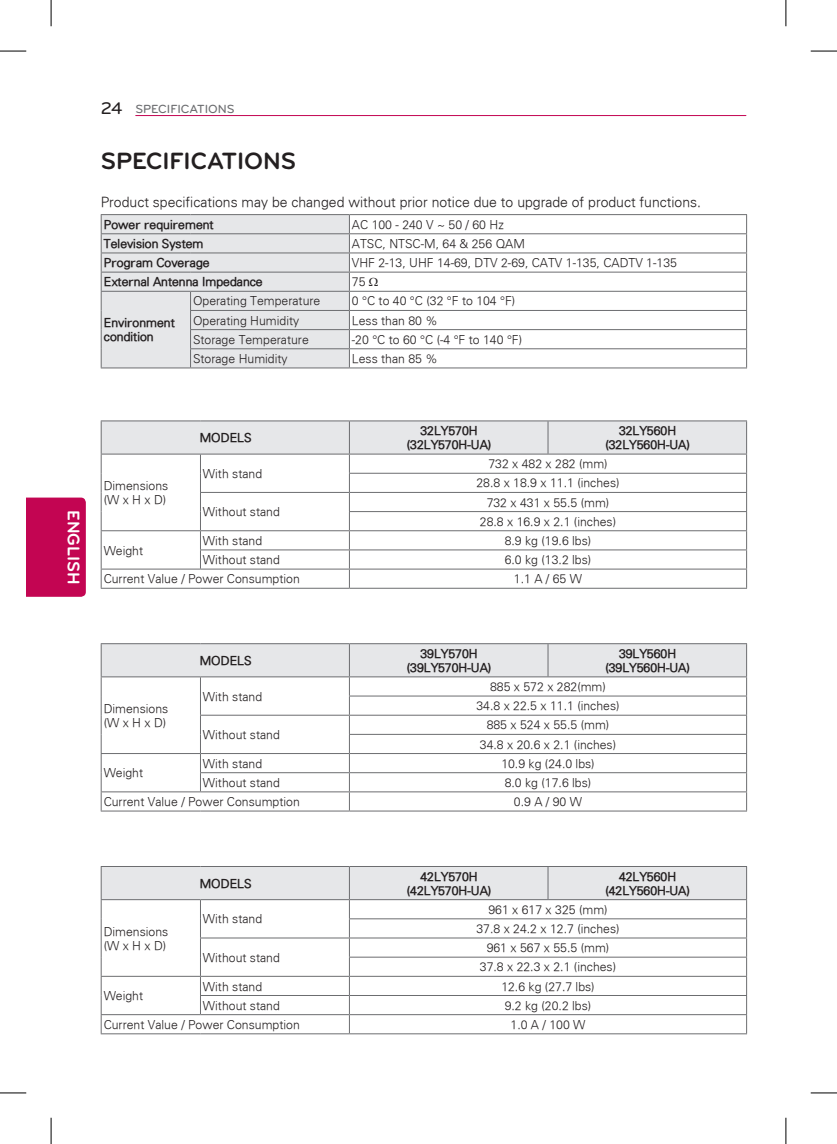
<style>
.page{position:relative;width:837px;height:1144px;background:#fff}
.page>*{position:absolute;margin:0;border:0;box-sizing:border-box;transform-origin:0 0}
.t1{font:700 24.5px "Bryant LG";color:#231f20}
.t2{font:700 17.5px "Bryant LG";color:#fff}
.t3{font:500 17.5px "Bryant LG";color:#231f20}
.t4{font:300 14px "Univers";color:#231f20}
.t5{font:300 12.25px/19.1px "Univers";color:#231f20;text-align:center}
.t6{font:300 12.25px/14px "Univers";color:#231f20;text-align:center}
.t7{font:500 12.25px "Bryant LG";color:#6c6d70}
</style>
<div class="page">
<hr style="left:136px;top:115px;width:609px;height:1px;background:#c30552">
<div style="left:26px;top:498px;width:60px;height:99px;background:#c30552"></div>
<hr style="left:349px;top:233px;width:397px;height:1px;background:#6c6d70">
<hr style="left:349px;top:252px;width:397px;height:1px;background:#6c6d70">
<hr style="left:349px;top:272px;width:397px;height:1px;background:#6c6d70">
<hr style="left:349px;top:291px;width:397px;height:1px;background:#6c6d70">
<hr style="left:349px;top:310px;width:397px;height:1px;background:#6c6d70">
<hr style="left:349px;top:329px;width:397px;height:1px;background:#6c6d70">
<hr style="left:349px;top:348px;width:397px;height:1px;background:#6c6d70">
<hr style="left:101px;top:214px;width:89px;height:1px;background:#6c6d70">
<hr style="left:190px;top:214px;width:159px;height:1px;background:#6c6d70">
<hr style="left:349px;top:214px;width:397px;height:1px;background:#6c6d70">
<svg style="left:101px;top:215px;width:249px;height:153px;background:#dfe0e2"></svg>
<svg style="left:746px;top:215px;width:1px;height:152px"></svg>
<hr style="left:349px;top:367px;width:397px;height:1px;background:#6c6d70">
<hr style="left:101px;top:420px;width:99px;height:1px;background:#6c6d70">
<hr style="left:200px;top:420px;width:149px;height:1px;background:#6c6d70">
<hr style="left:349px;top:588px;width:199px;height:1px;background:#6c6d70">
<hr style="left:548px;top:588px;width:198px;height:1px;background:#6c6d70">
<hr style="left:349px;top:420px;width:199px;height:1px;background:#6c6d70">
<hr style="left:548px;top:420px;width:198px;height:1px;background:#6c6d70">
<hr style="left:101px;top:588px;width:99px;height:1px;background:#6c6d70">
<hr style="left:200px;top:588px;width:149px;height:1px;background:#6c6d70">
<svg style="left:101px;top:421px;width:646px;height:167px"></svg>
<hr style="left:349px;top:454px;width:199px;height:1px;background:#6c6d70">
<hr style="left:548px;top:454px;width:198px;height:1px;background:#6c6d70">
<hr style="left:101px;top:810px;width:99px;height:1px;background:#6c6d70">
<hr style="left:200px;top:810px;width:149px;height:1px;background:#6c6d70">
<hr style="left:349px;top:810px;width:199px;height:1px;background:#6c6d70">
<hr style="left:548px;top:810px;width:198px;height:1px;background:#6c6d70">
<hr style="left:101px;top:643px;width:99px;height:1px;background:#6c6d70">
<hr style="left:200px;top:643px;width:149px;height:1px;background:#6c6d70">
<hr style="left:349px;top:643px;width:199px;height:1px;background:#6c6d70">
<hr style="left:548px;top:643px;width:198px;height:1px;background:#6c6d70">
<svg style="left:101px;top:644px;width:646px;height:166px"></svg>
<hr style="left:200px;top:753px;width:149px;height:1px;background:#6c6d70">
<hr style="left:349px;top:1033px;width:199px;height:1px;background:#6c6d70">
<hr style="left:548px;top:1033px;width:198px;height:1px;background:#6c6d70">
<svg style="left:101px;top:866px;width:646px;height:167px"></svg>
<hr style="left:101px;top:1033px;width:99px;height:1px;background:#6c6d70">
<hr style="left:200px;top:1033px;width:149px;height:1px;background:#6c6d70">
<svg style="left:0;top:51px;width:26px;height:1px"></svg>
<svg style="left:810px;top:51px;width:26px;height:1px"></svg>
<svg style="left:0;top:1092px;width:26px;height:1px"></svg>
<svg style="left:810px;top:1092px;width:26px;height:1px"></svg>
<svg style="left:51px;top:0;width:1px;height:26px"></svg>
<svg style="left:51px;top:1118px;width:1px;height:26px"></svg>
<svg style="left:785px;top:0;width:1px;height:26px"></svg>
<svg style="left:785px;top:1118px;width:1px;height:26px"></svg>
<h2 class="t3" style="left:101px;top:97px;width:23px">24</h2>
<p class="t7" style="left:135px;top:101px;width:101px">SPECIFICATIONS</p>
<h1 class="t1" style="left:101px;top:145px;width:197px">SPECIFICATIONS</h1>
<p class="t4" style="left:101px;top:193px;width:601px">Product specifications may be changed without prior notice due to upgrade of product functions.</p>
<p class="t6" style="left:104px;top:217px;width:111px">Power requirement</p>
<p class="t5" style="left:352px;top:215px;width:153px">AC 100 - 240 V ~ 50 / 60 Hz</p>
<p class="t6" style="left:104px;top:236px;width:101px">Television System</p>
<p class="t5" style="left:352px;top:234px;width:174px">ATSC, NTSC-M, 64 &amp; 256 QAM</p>
<p class="t6" style="left:104px;top:255px;width:107px">Program Coverage</p>
<p class="t5" style="left:352px;top:253px;width:326px">VHF 2-13, UHF 14-69, DTV 2-69, CATV 1-135, CADTV 1-135</p>
<p class="t6" style="left:104px;top:275px;width:160px">External Antenna Impedance</p>
<p class="t5" style="left:352px;top:272px;width:15px">75</p>
<p class="t6" style="left:104px;top:316px;width:72px;text-align:left">Environment condition</p>
<p class="t5" style="left:193px;top:291px;width:129px">Operating Temperature</p>
<p class="t5" style="left:352px;top:291px;width:165px">0 °C to 40 °C (32 °F to 104 °F)</p>
<p class="t5" style="left:193px;top:310px;width:108px">Operating Humidity</p>
<p class="t5" style="left:352px;top:310px;width:87px">Less than 80 %</p>
<p class="t5" style="left:193px;top:330px;width:117px">Storage Temperature</p>
<p class="t5" style="left:352px;top:330px;width:172px">-20 °C to 60 °C (-4 °F to 140 °F)</p>
<p class="t5" style="left:193px;top:349px;width:96px">Storage Humidity</p>
<p class="t5" style="left:352px;top:349px;width:87px">Less than 85 %</p>
<h2 class="t2" style="left:84px;top:510px;width:76px;rotate:90deg">ENGLISH</h2>
<p class="t5" style="left:104px;top:478px;width:66px;line-height:14px;text-align:left">Dimensions (W x H x D)</p>
<p class="t6" style="left:199px;top:430px;width:53px">MODELS</p>
<p class="t6" style="left:406px;top:423px;width:86px">32LY570H (32LY570H-UA)</p>
<p class="t6" style="left:605px;top:423px;width:86px">32LY560H (32LY560H-UA)</p>
<p class="t5" style="left:203px;top:464px;width:61px">With stand</p>
<p class="t5" style="left:476px;top:454px;width:145px">732 x 482 x 282 (mm)<br>28.8 x 18.9 x 11.1 (inches)</p>
<p class="t5" style="left:203px;top:502px;width:78px">Without stand</p>
<p class="t5" style="left:479px;top:492px;width:138px">732 x 431 x 55.5 (mm)<br>28.8 x 16.9 x 2.1 (inches)</p>
<p class="t5" style="left:203px;top:531px;width:61px">With stand</p>
<p class="t5" style="left:504px;top:531px;width:88px">8.9 kg (19.6 lbs)</p>
<p class="t5" style="left:203px;top:550px;width:78px">Without stand</p>
<p class="t5" style="left:504px;top:550px;width:88px">6.0 kg (13.2 lbs)</p>
<p class="t5" style="left:104px;top:569px;width:198px">Current Value / Power Consumption</p>
<p class="t5" style="left:514px;top:569px;width:70px">1.1 A / 65 W</p>
<p class="t5" style="left:104px;top:540px;width:41px">Weight</p>
<p class="t5" style="left:104px;top:701px;width:66px;line-height:14px;text-align:left">Dimensions (W x H x D)</p>
<p class="t6" style="left:199px;top:653px;width:53px">MODELS</p>
<p class="t6" style="left:406px;top:646px;width:86px">39LY570H (39LY570H-UA)</p>
<p class="t6" style="left:605px;top:646px;width:86px">39LY560H (39LY560H-UA)</p>
<p class="t5" style="left:203px;top:686px;width:61px">With stand</p>
<p class="t5" style="left:476px;top:677px;width:145px">885 x 572 x 282(mm)<br>34.8 x 22.5 x 11.1 (inches)</p>
<p class="t5" style="left:203px;top:725px;width:78px">Without stand</p>
<p class="t5" style="left:479px;top:715px;width:138px">885 x 524 x 55.5 (mm)<br>34.8 x 20.6 x 2.1 (inches)</p>
<p class="t5" style="left:203px;top:753px;width:61px">With stand</p>
<p class="t5" style="left:501px;top:753px;width:95px">10.9 kg (24.0 lbs)</p>
<p class="t5" style="left:203px;top:773px;width:78px">Without stand</p>
<p class="t5" style="left:504px;top:773px;width:88px">8.0 kg (17.6 lbs)</p>
<p class="t5" style="left:104px;top:792px;width:198px">Current Value / Power Consumption</p>
<p class="t5" style="left:514px;top:792px;width:70px">0.9 A / 90 W</p>
<p class="t5" style="left:104px;top:763px;width:41px">Weight</p>
<p class="t5" style="left:104px;top:924px;width:66px;line-height:14px;text-align:left">Dimensions (W x H x D)</p>
<p class="t6" style="left:199px;top:876px;width:53px">MODELS</p>
<p class="t6" style="left:406px;top:869px;width:86px">42LY570H (42LY570H-UA)</p>
<p class="t6" style="left:605px;top:869px;width:86px">42LY560H (42LY560H-UA)</p>
<p class="t5" style="left:203px;top:909px;width:61px">With stand</p>
<p class="t5" style="left:476px;top:900px;width:145px">961 x 617 x 325 (mm)<br>37.8 x 24.2 x 12.7 (inches)</p>
<p class="t5" style="left:203px;top:947px;width:78px">Without stand</p>
<p class="t5" style="left:479px;top:938px;width:138px">961 x 567 x 55.5 (mm)<br>37.8 x 22.3 x 2.1 (inches)</p>
<p class="t5" style="left:203px;top:976px;width:61px">With stand</p>
<p class="t5" style="left:501px;top:976px;width:95px">12.6 kg (27.7 lbs)</p>
<p class="t5" style="left:203px;top:995px;width:78px">Without stand</p>
<p class="t5" style="left:504px;top:995px;width:88px">9.2 kg (20.2 lbs)</p>
<p class="t5" style="left:104px;top:1015px;width:198px">Current Value / Power Consumption</p>
<p class="t5" style="left:510px;top:1015px;width:76px">1.0 A / 100 W</p>
<p class="t5" style="left:104px;top:986px;width:41px">Weight</p>
</div>
